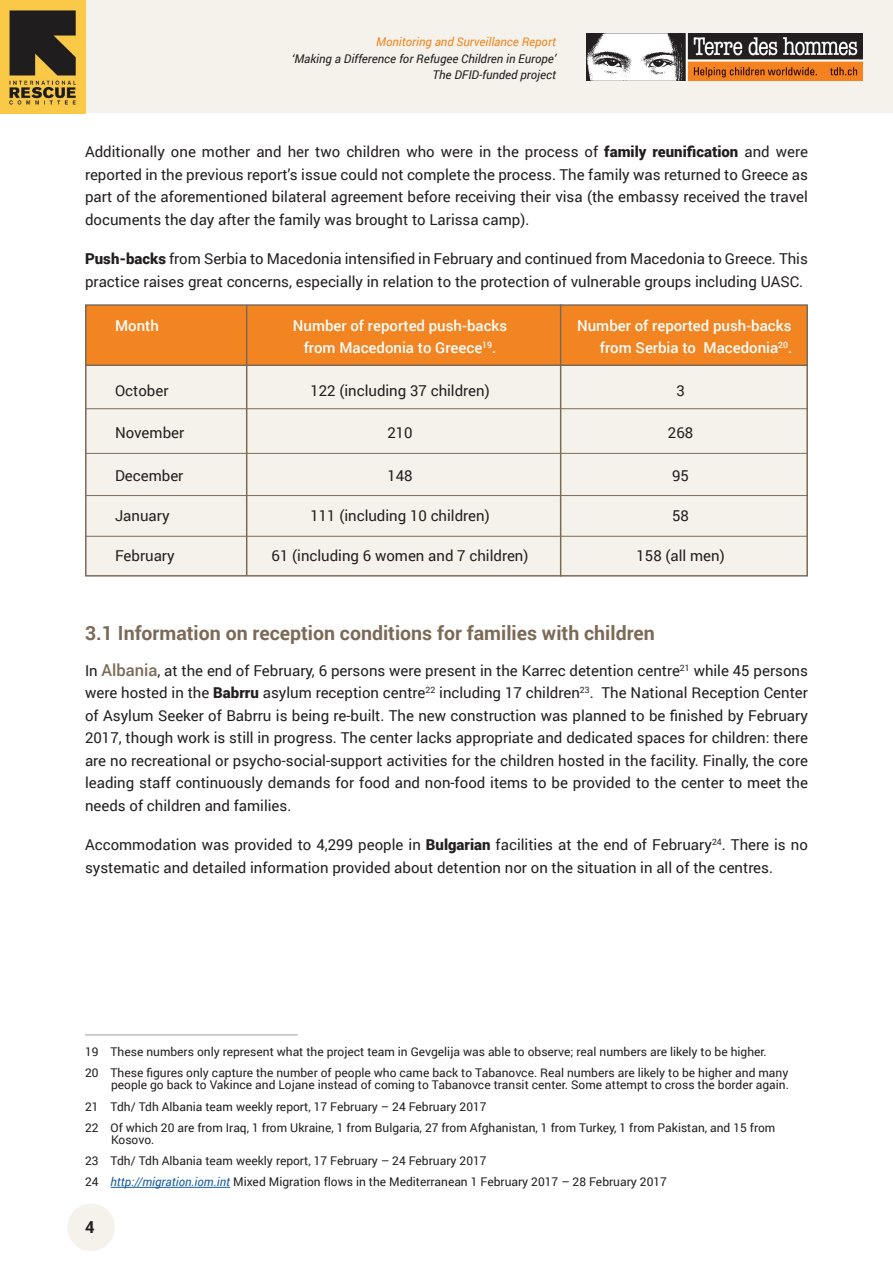
<style>
.page{position:relative;width:893px;height:1263px;background:#fff}
.page>*{position:absolute;margin:0;border:0;box-sizing:border-box;transform-origin:0 0}
.t1{font:700 19.5px "Roboto";color:#7c6a57}
.t2{font:700 16.5px "Roboto";color:#231f20}
.t3{font:15px/22.5px "Roboto";color:#231f20;text-align:justify}
.t4{font:500 15px "Roboto";color:#fff}
.t5{font:12px/21.3px "Roboto";color:#231f20}
.t6{font:italic 12px/16.5px "Roboto";color:#231f20;text-align:right}
.t7{font:italic 12px "Roboto";color:#f28521}
.s1{font-weight:900}
.s2{font-weight:500;font-size:16.5px;color:#7c6a57}
.s3{font-style:italic;color:#175d9e}
</style>
<div class="page">
<div style="left:0;top:0;width:893px;height:112px;background:#f5f2eb"></div>
<div style="left:67px;top:1203px;width:48px;height:48px;background:#f5f2eb;border-radius:50%"></div>
<img style="left:586px;top:33px;width:276px;height:48px">
<img style="left:0;top:0;width:85px;height:113px">
<div style="left:85px;top:306px;width:723px;height:271px;background:#f5f2eb;border:2px solid #7c6a57"></div>
<div style="left:85px;top:304px;width:723px;height:62px;background:#f28521;border:2px solid #7c6a57"></div>
<hr style="left:246px;top:305px;width:1px;height:270px;background:#7c6a57">
<hr style="left:560px;top:304px;width:1px;height:273px;background:#7c6a57">
<hr style="left:85px;top:408px;width:723px;height:1px;background:#7c6a57">
<hr style="left:85px;top:453px;width:723px;height:1px;background:#7c6a57">
<hr style="left:85px;top:495px;width:723px;height:1px;background:#7c6a57">
<hr style="left:85px;top:536px;width:723px;height:1px;background:#7c6a57">
<hr style="left:85px;top:1034px;width:213px;height:1px;background:#bcbdc0">
<hr style="left:111px;top:1187px;width:119px;height:1px;background:#175d9e">
<p class="t7" style="left:376px;top:33px;width:181px">Monitoring and Surveillance Report</p>
<p class="t6" style="left:292px;top:50px;width:266px">‘Making a Difference for Refugee Children in Europe’<br>The DFID-funded project</p>
<p class="t3" style="left:85px;top:140px;width:724px">Additionally one mother and her two children who were in the process of <span class="s1">family reunification</span> and were reported in the previous report’s issue could not complete the process. The family was returned to Greece as part of the aforementioned bilateral agreement before receiving their visa (the embassy received the travel documents the day after the family was brought to Larissa camp).</p>
<p class="t3" style="left:85px;top:247px;width:724px"><span class="s1">Push-backs</span> from Serbia to Macedonia intensified in February and continued from Macedonia to Greece. This practice raises great concerns, especially in relation to the protection of vulnerable groups including UASC.</p>
<p class="t4" style="left:115px;top:315px;width:45px">Month</p>
<p class="t4" style="left:293px;top:315px;width:216px">Number of reported push-backs</p>
<p class="t4" style="left:577px;top:315px;width:216px">Number of reported push-backs</p>
<p class="t4" style="left:304px;top:337px;width:194px">from Macedonia to Greece<sup>19</sup>.</p>
<p class="t4" style="left:600px;top:337px;width:194px">from Serbia to Macedonia<sup>20</sup>.</p>
<p class="t3" style="left:115px;top:378px;width:55px">October</p>
<p class="t3" style="left:310px;top:378px;width:181px">122 (including 37 children)</p>
<p class="t3" style="left:676px;top:378px;width:10px">3</p>
<p class="t3" style="left:115px;top:421px;width:71px">November</p>
<p class="t3" style="left:387px;top:421px;width:27px">210</p>
<p class="t3" style="left:668px;top:421px;width:27px">268</p>
<p class="t3" style="left:115px;top:463px;width:70px">December</p>
<p class="t3" style="left:387px;top:463px;width:27px">148</p>
<p class="t3" style="left:672px;top:463px;width:18px">95</p>
<p class="t3" style="left:115px;top:504px;width:56px">January</p>
<p class="t3" style="left:310px;top:504px;width:181px">111 (including 10 children)</p>
<p class="t3" style="left:672px;top:504px;width:18px">58</p>
<p class="t3" style="left:115px;top:544px;width:61px">February</p>
<p class="t3" style="left:272px;top:544px;width:258px">61 (including 6 women and 7 children)</p>
<p class="t3" style="left:636px;top:544px;width:90px">158 (all men)</p>
<h1 class="t1" style="left:85px;top:620px;width:571px">3.1 Information on reception conditions for families with children</h1>
<p class="t3" style="left:85px;top:658px;width:724px">In <span class="s2">Albania</span>, at the end of February, 6 persons were present in the Karrec detention centre<sup>21</sup> while 45 persons were hosted in the <span class="s1">Babrru</span> asylum reception centre<sup>22</sup> including 17 children<sup>23</sup>. The National Reception Center of Asylum Seeker of Babrru is being re-built. The new construction was planned to be finished by February 2017, though work is still in progress. The center lacks appropriate and dedicated spaces for children: there are no recreational or psycho-social-support activities for the children hosted in the facility. Finally, the core leading staff continuously demands for food and non-food items to be provided to the center to meet the needs of children and families.</p>
<p class="t3" style="left:85px;top:833px;width:724px">Accommodation was provided to 4,299 people in <span class="s1">Bulgarian</span> facilities at the end of February<sup>24</sup>. There is no systematic and detailed information provided about detention nor on the situation in all of the centres.</p>
<p class="t5" style="left:85px;top:1041px;width:705px">19 These numbers only represent what the project team in Gevgelija was able to observe; real numbers are likely to be higher.<br>20 These figures only capture the number of people who came back to Tabanovce. Real numbers are likely to be higher and many</p>
<p class="t5" style="left:85px;top:1074px;width:705px;text-indent:26px">people go back to Vakince and Lojane instead of coming to Tabanovce transit center. Some attempt to cross the border again.<br>21 Tdh/ Tdh Albania team weekly report, 17 February – 24 February 2017<br>22 Of which 20 are from Iraq, 1 from Ukraine, 1 from Bulgaria, 27 from Afghanistan, 1 from Turkey, 1 from Pakistan, and 15 from</p>
<p class="t5" style="left:85px;top:1128px;width:583px;text-indent:26px">Kosovo.<br>23 Tdh/ Tdh Albania team weekly report, 17 February – 24 February 2017<br>24 <span class="s3">http://migration.iom.int</span> Mixed Migration flows in the Mediterranean 1 February 2017 – 28 February 2017</p>
<p class="t2" style="left:85px;top:1215px;width:11px">4</p>
</div>
